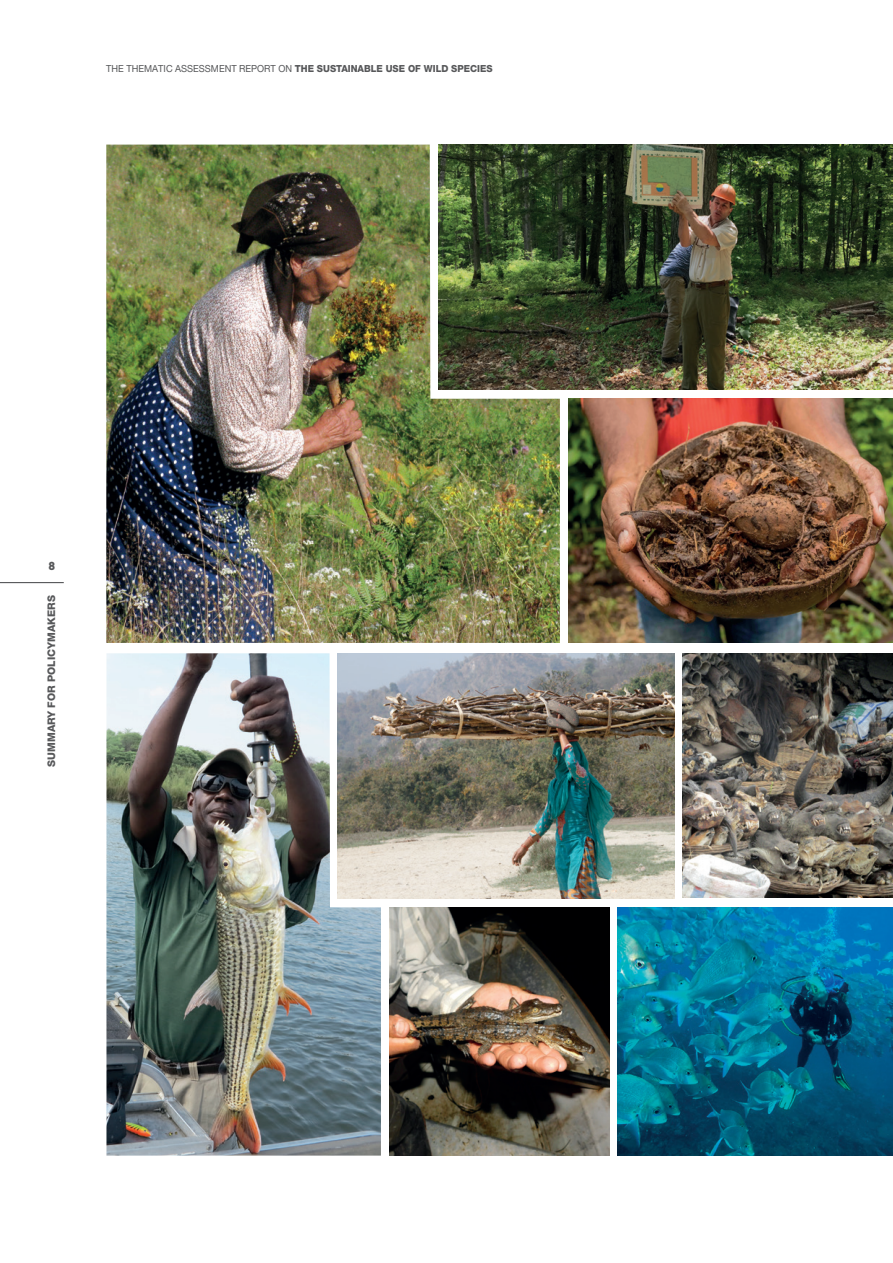
<style>
.page{position:relative;width:893px;height:1263px;background:#fff}
.page>*{position:absolute;margin:0;border:0;box-sizing:border-box;transform-origin:0 0}
.t1{font:800 12px "DIN Next LT Pro";color:#57585a}
.t2{font:800 10.5px "Helvetica Neue LT Pro";color:#57585a}
.t3{font:800 9.75px "Helvetica Neue LT Pro";color:#57585a;scale:.95 1}
.s1{font-weight:400}
</style>
<div class="page">
<img style="left:381px;top:653px;width:294px;height:245px">
<img style="left:106px;top:653px;width:275px;height:502px">
<img style="left:389px;top:907px;width:220px;height:248px">
<img style="left:682px;top:653px;width:211px;height:245px">
<img style="left:617px;top:907px;width:276px;height:248px">
<img style="left:560px;top:145px;width:333px;height:244px">
<img style="left:106px;top:145px;width:454px;height:498px">
<img style="left:569px;top:399px;width:323px;height:244px">
<hr style="left:0;top:582px;width:64px;height:1px;background:#57585a">
<p class="t3" style="left:106px;top:63px;width:408px"><span class="s1">THE THEMATIC ASSESSMENT REPORT ON</span> THE SUSTAINABLE USE OF WILD SPECIES</p>
<p class="t1" style="left:49px;top:559px;width:8px">8</p>
<p class="t2" style="left:45px;top:767px;width:173px;rotate:-90deg">SUMMARY FOR POLICYMAKERS</p>
</div>
